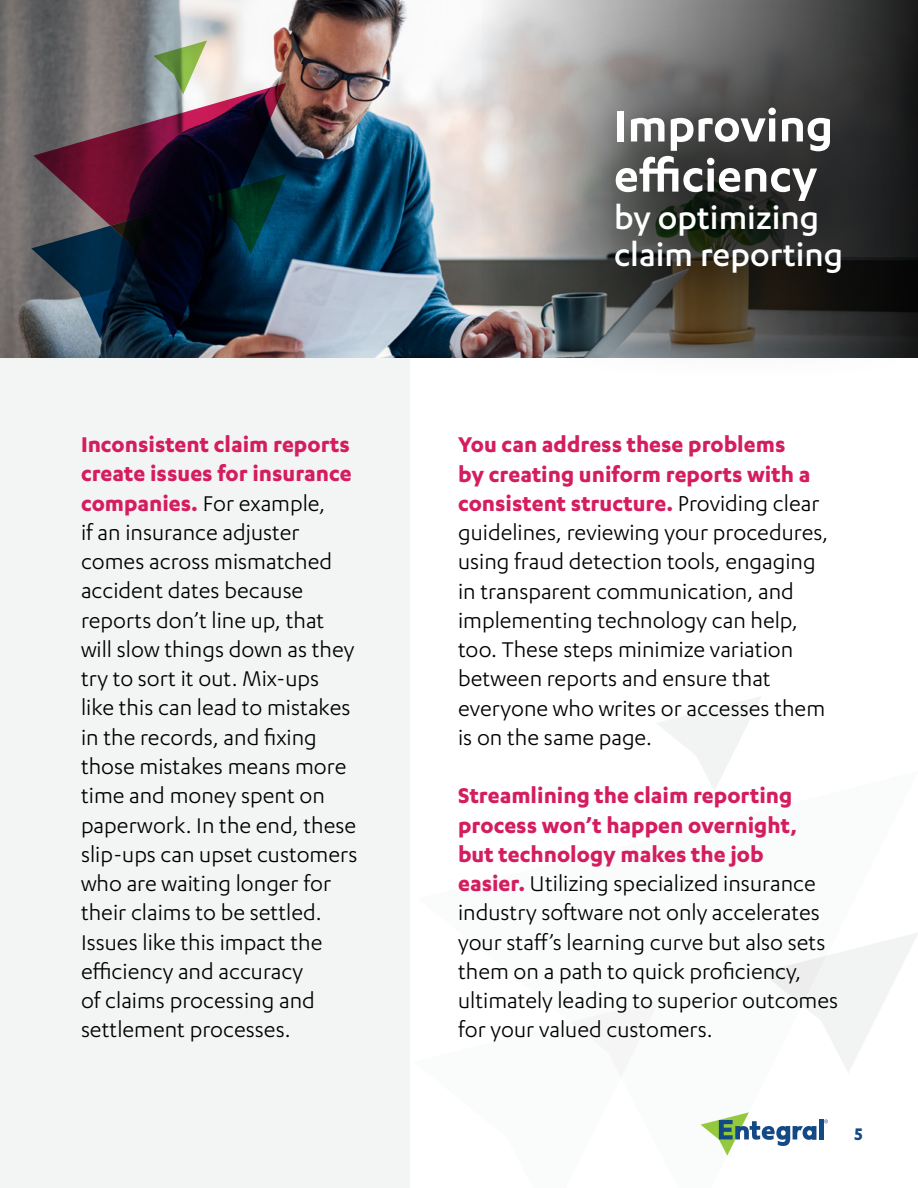
<style>
.page{position:relative;width:918px;height:1188px;background:#fff}
.page>*{position:absolute;margin:0;border:0;box-sizing:border-box;transform-origin:0 0}
.t1{font:600 51.75px/50.1px "Karbon";color:#fff}
.t2{font:500 37.2px/37.2px "Karbon";color:#fff}
.t3{font:24.75px/29.2px "Karbon";color:#000}
.t4{font:700 19.5px "Karbon";color:#134a86}
.s1{font-weight:700;color:#d41d5f}
</style>
<div class="page">
<div style="left:0;top:358px;width:409px;height:830px;background:#f3f4f4"></div>
<svg style="left:657px;top:697px;width:104px;height:74px"></svg>
<svg style="left:762px;top:933px;width:156px;height:140px"></svg>
<img style="left:0;top:0;width:481px;height:367px">
<svg style="left:481px;top:0;width:20px;height:358px;background:#c3bab8"></svg>
<svg style="left:154px;top:40px;width:53px;height:43px;background:#9bb486"></svg>
<svg style="left:33px;top:83px;width:253px;height:256px;background:#3f2f40"></svg>
<svg style="left:31px;top:213px;width:125px;height:126px;background:#30404f"></svg>
<svg style="left:207px;top:174px;width:79px;height:80px;background:#002b34"></svg>
<div style="left:819px;top:1119px;width:5px;height:21px;background:#134a86"></div>
<svg style="left:701px;top:1112px;width:115px;height:44px"></svg>
<svg style="left:824px;top:1119px;width:4px;height:4px"></svg>
<div style="left:501px;top:0;width:417px;height:384px;background:#000;opacity:.75"></div>
<h1 class="t1" style="left:614px;top:99px;width:221px">Improving efficiency</h1>
<h2 class="t2" style="left:614px;top:198px;width:231px">by optimizing claim reporting</h2>
<p class="t3" style="left:81px;top:429px;width:278px"><span class="s1">Inconsistent claim reports create issues for insurance companies.</span> For example,<br>if an insurance adjuster comes across mismatched accident dates because reports don’t line up, that will slow things down as they try to sort it out. Mix-ups like this can lead to mistakes in the records, and fixing those mistakes means more time and money spent on paperwork. In the end, these slip-ups can upset customers who are waiting longer for their claims to be settled.<br>Issues like this impact the efficiency and accuracy<br>of claims processing and settlement processes.</p>
<p class="t3" style="left:458px;top:429px;width:372px"><span class="s1">You can address these problems<br>by creating uniform reports with a consistent structure.</span> Providing clear guidelines, reviewing your procedures, using fraud detection tools, engaging in transparent communication, and implementing technology can help, too. These steps minimize variation between reports and ensure that everyone who writes or accesses them is on the same page.</p>
<p class="t3" style="left:458px;top:781px;width:382px"><span class="s1">Streamlining the claim reporting process won’t happen overnight, but technology makes the job<br>easier.</span> Utilizing specialized insurance industry software not only accelerates your staff’s learning curve but also sets them on a path to quick proficiency, ultimately leading to superior outcomes for your valued customers.</p>
<p class="t4" style="left:854px;top:1123px;width:10px">5</p>
</div>
